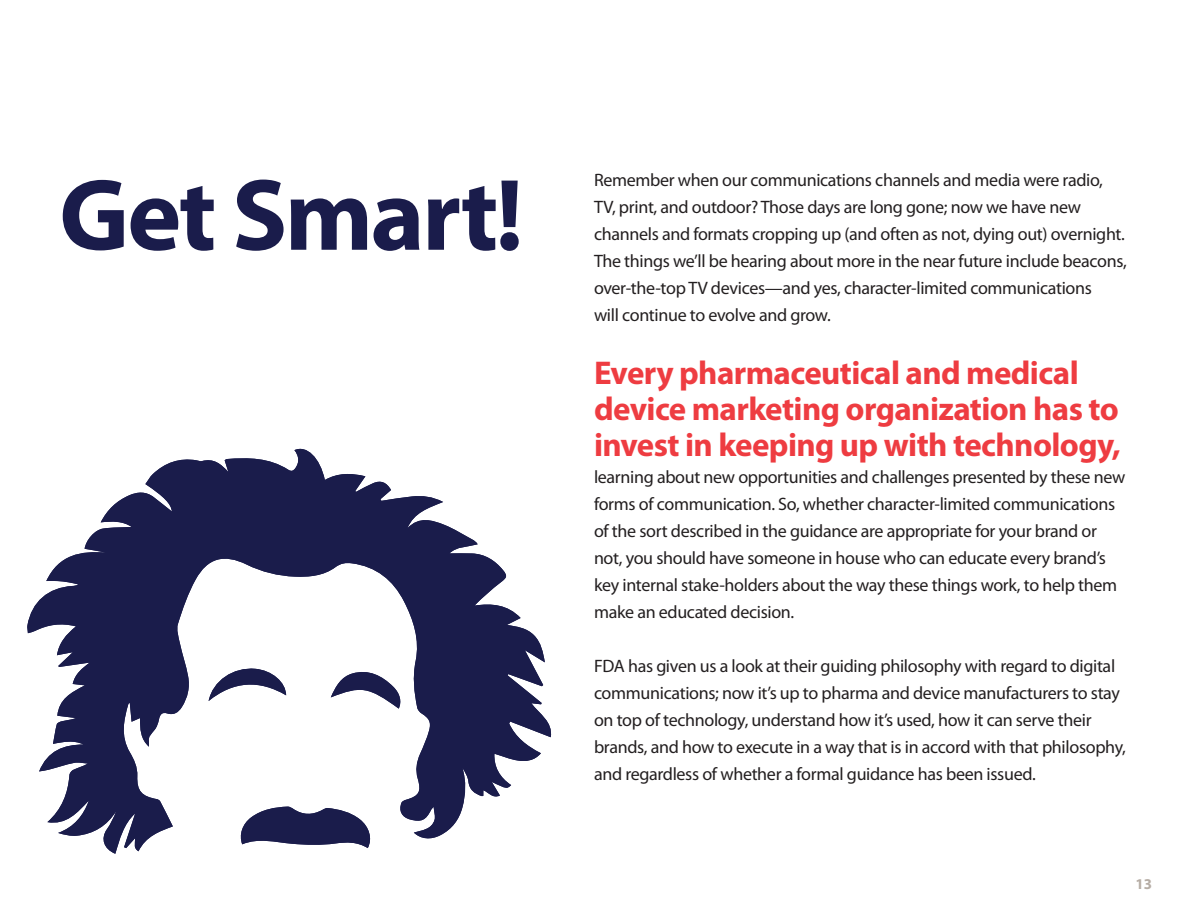
<style>
.page{position:relative;width:1188px;height:918px;background:#fff}
.page>*{position:absolute;margin:0;border:0;box-sizing:border-box;transform-origin:0 0}
.t1{font:700 102.6px "Myriad Pro";letter-spacing:-.025em;color:#1a1c4b}
.t2{font:700 33px/36px "Myriad Pro";letter-spacing:-.02em;color:#ee3c41}
.t3{font:18px/27px "Myriad Pro";letter-spacing:-.02em;color:#231f20}
.t4{font:700 15px "Myriad Pro";color:#b6ada5}
</style>
<div class="page">
<svg style="left:27px;top:448px;width:525px;height:406px"></svg>
<svg style="left:239px;top:807px;width:134px;height:41px"></svg>
<svg style="left:331px;top:669px;width:71px;height:40px"></svg>
<svg style="left:209px;top:667px;width:77px;height:34px"></svg>
<h1 class="t1" style="left:59px;top:158px;width:466px">Get Smart!</h1>
<p class="t3" style="left:594px;top:167px;width:534px">Remember when our communications channels and media were radio, TV, print, and outdoor? Those days are long gone; now we have new channels and formats cropping up (and often as not, dying out) overnight.<br>The things we’ll be hearing about more in the near future include beacons, over-the-top TV devices—and yes, character-limited communications<br>will continue to evolve and grow.</p>
<h2 class="t2" style="left:594px;top:356px;width:528px">Every pharmaceutical and medical device marketing organization has to invest in keeping up with technology,</h2>
<p class="t3" style="left:594px;top:464px;width:533px">learning about new opportunities and challenges presented by these new forms of communication. So, whether character-limited communications of the sort described in the guidance are appropriate for your brand or not, you should have someone in house who can educate every brand’s key internal stake-holders about the way these things work, to help them make an educated decision.</p>
<p class="t3" style="left:594px;top:653px;width:533px">FDA has given us a look at their guiding philosophy with regard to digital communications; now it’s up to pharma and device manufacturers to stay on top of technology, understand how it’s used, how it can serve their brands, and how to execute in a way that is in accord with that philosophy, and regardless of whether a formal guidance has been issued.</p>
<p class="t4" style="left:1136px;top:875px;width:18px">13</p>
</div>
